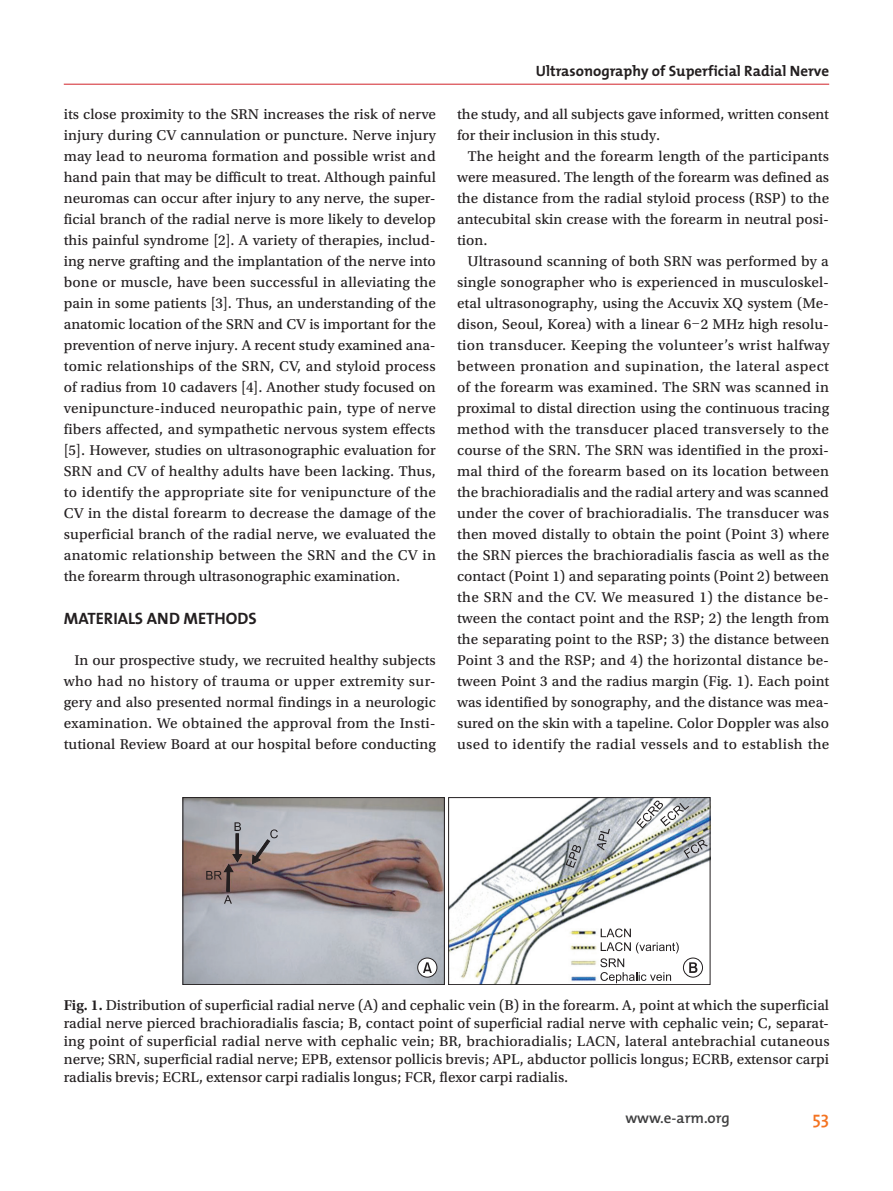
<style>
.page{position:relative;width:893px;height:1191px;background:#fff}
.page>*{position:absolute;margin:0;border:0;box-sizing:border-box;transform-origin:0 0}
.t1{font:600 18px "The Mix";color:#f47321}
.서론{font:700 16.5px "The Mix";color:#231f20}
.바탕글{font:15px/21px "Utopia Std Capt";color:#231f20;text-align:justify}
.그림{font:15px/18px "Utopia Std Capt";color:#231f20;text-align:justify}
.쪽제목_홀{font:700 15px "The Mix";color:#231f20}
.t2{font:600 15px "The Mix";color:#3e3e3f}
.s1{font-family:"Batang"}
.s2{font-family:"Utopia Std";font-weight:600}
</style>
<div class="page">
<hr style="left:64px;top:84px;width:765px;height:1px;background:#d1232a">
<img style="left:182px;top:797px;width:529px;height:187px">
<div style="left:227px;top:870px;width:3px;height:22px;border:1px solid #231f20"></div>
<div style="left:236px;top:833px;width:3px;height:23px;border:1px solid #231f20"></div>
<svg style="left:235px;top:822px;width:6px;height:9px"></svg>
<svg style="left:252px;top:829px;width:26px;height:35px"></svg>
<svg style="left:206px;top:854px;width:36px;height:25px"></svg>
<svg style="left:224px;top:895px;width:8px;height:8px"></svg>
<svg style="left:600px;top:928px;width:79px;height:55px"></svg>
<svg style="left:566px;top:845px;width:15px;height:23px"></svg>
<svg style="left:597px;top:828px;width:13px;height:22px"></svg>
<svg style="left:636px;top:800px;width:53px;height:28px"></svg>
<svg style="left:683px;top:839px;width:25px;height:19px"></svg>
<svg style="left:418px;top:958px;width:19px;height:19px"></svg>
<div style="left:417px;top:957px;width:20px;height:20px;border:1px solid #231f20;border-radius:50%"></div>
<svg style="left:423px;top:962px;width:9px;height:11px"></svg>
<svg style="left:683px;top:958px;width:19px;height:19px"></svg>
<div style="left:683px;top:957px;width:20px;height:20px;border:1px solid #231f20;border-radius:50%"></div>
<svg style="left:689px;top:962px;width:8px;height:11px"></svg>
<p class="바탕글" style="left:64px;top:104px;width:374px">its close proximity to the SRN increases the risk of nerve injury during CV cannulation or puncture. Nerve injury may lead to neuroma formation and possible wrist and hand pain that may be difficult to treat. Although painful neuromas can occur after injury to any nerve, the super&shy;ficial branch of the radial nerve is more likely to develop this painful syndrome [2]. A variety of therapies, includ&shy;ing nerve grafting and the implantation of the nerve into bone or muscle, have been successful in alleviating the pain in some patients [3]. Thus, an understanding of the anatomic location of the SRN and CV is important for the prevention of nerve injury. A recent study examined ana&shy;tomic relationships of the SRN, CV, and styloid process of radius from 10 cadavers [4]. Another study focused on venipuncture-induced neuropathic pain, type of nerve fibers affected, and sympathetic nervous system effects [5]. However, studies on ultrasonographic evaluation for SRN and CV of healthy adults have been lacking. Thus, to identify the appropriate site for venipuncture of the CV in the distal forearm to decrease the damage of the superficial branch of the radial nerve, we evaluated the anatomic relationship between the SRN and the CV in the forearm through ultrasonographic examination.</p>
<p class="서론" style="left:64px;top:605px;width:195px">MATERIALS AND METHODS</p>
<p class="바탕글" style="left:64px;top:650px;width:374px;text-indent:11px">In our prospective study, we recruited healthy subjects who had no history of trauma or upper extremity sur&shy;gery and also presented normal findings in a neurologic examination. We obtained the approval from the Insti&shy;tutional Review Board at our hospital before conducting</p>
<p class="쪽제목_홀" style="left:536px;top:59px;width:295px">Ultrasonography of Superficial Radial Nerve</p>
<p class="바탕글" style="left:457px;top:104px;width:373px">the study, and all subjects gave informed, written consent for their inclusion in this study.</p>
<p class="바탕글" style="left:457px;top:146px;width:374px;text-indent:11px">The height and the forearm length of the participants were measured. The length of the forearm was defined as the distance from the radial styloid process (RSP) to the antecubital skin crease with the forearm in neutral posi&shy;tion.</p>
<p class="바탕글" style="left:457px;top:251px;width:374px;text-indent:11px">Ultrasound scanning of both SRN was performed by a single sonographer who is experienced in musculoskel&shy;etal ultrasonography, using the Accuvix XQ system (Me&shy;dison, Seoul, Korea) with a linear 6<span class="s1">-</span>2 MHz high resolu&shy;tion transducer. Keeping the volunteer’s wrist halfway between pronation and supination, the lateral aspect of the forearm was examined. The SRN was scanned in proximal to distal direction using the continuous tracing method with the transducer placed transversely to the course of the SRN. The SRN was identified in the proxi&shy;mal third of the forearm based on its location between the brachioradialis and the radial artery and was scanned under the cover of brachioradialis. The transducer was then moved distally to obtain the point (Point 3) where the SRN pierces the brachioradialis fascia as well as the contact (Point 1) and separating points (Point 2) between the SRN and the CV. We measured 1) the distance be&shy;tween the contact point and the RSP; 2) the length from the separating point to the RSP; 3) the distance between Point 3 and the RSP; and 4) the horizontal distance be&shy;tween Point 3 and the radius margin (Fig. 1). Each point was identified by sonography, and the distance was mea&shy;sured on the skin with a tapeline. Color Doppler was also used to identify the radial vessels and to establish the</p>
<p class="그림" style="left:64px;top:996px;width:767px"><span class="s2">Fig. 1.</span> Distribution of superficial radial nerve (A) and cephalic vein (B) in the forearm. A, point at which the superficial radial nerve pierced brachioradialis fascia; B, contact point of superficial radial nerve with cephalic vein; C, separat&shy;ing point of superficial radial nerve with cephalic vein; BR, brachioradialis; LACN, lateral antebrachial cutaneous nerve; SRN, superficial radial nerve; EPB, extensor pollicis brevis; APL, abductor pollicis longus; ECRB, extensor carpi radialis brevis; ECRL, extensor carpi radialis longus; FCR, flexor carpi radialis.</p>
<p class="t2" style="left:625px;top:1105px;width:106px">www.e-arm.org</p>
<p class="t1" style="left:812px;top:1102px;width:18px">53</p>
</div>
